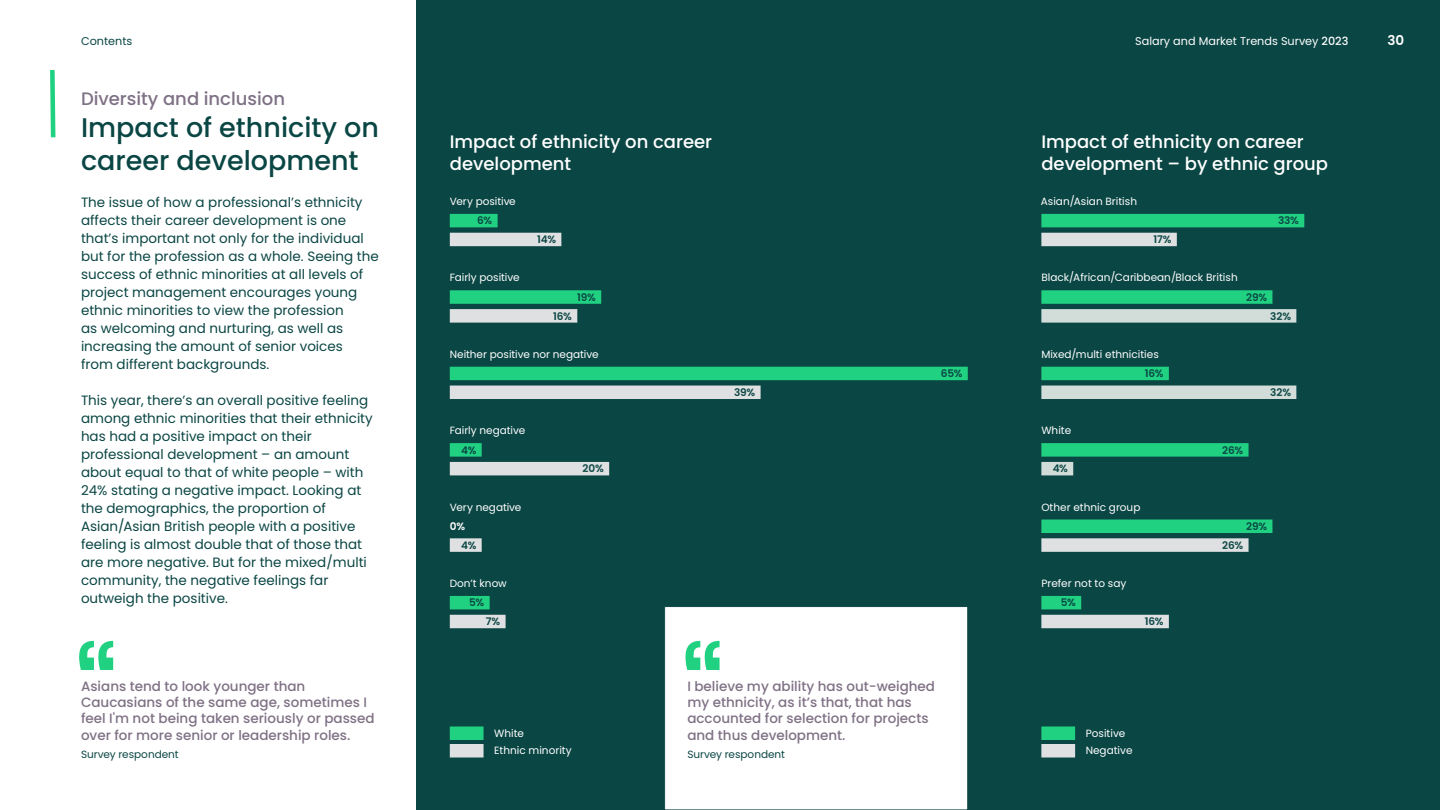
<style>
.page{position:relative;width:1440px;height:810px;background:#fff}
.page>*{position:absolute;margin:0;border:0;box-sizing:border-box;transform-origin:0 0}
.t1{font:500 27px/32.4px "Poppins";color:#0a4644}
.t2{font:500 18px/21.6px "Poppins";color:#fff}
.t3{font:500 18px "Poppins";color:#7f7185}
.t4{font:13.5px/18px "Poppins";color:#0a4644}
.t5{font:500 13.5px/16.2px "Poppins";color:#7f7185}
.t6{font:600 13.5px "Poppins";color:#fff}
.t7{font:11.25px "Poppins";color:#fff}
.t8{font:11.25px "Poppins";color:#0a4644}
.t9{font:10.5px/17.5px "Poppins";color:#fff}
.t10{font:600 10.5px "Poppins";letter-spacing:-.01em;color:#0a4644}
.t11{font:10.5px "Poppins";letter-spacing:-.005em;color:#0a4644}
.t12{font:600 10.5px "Poppins";color:#fff}
.s1{font-weight:500}
</style>
<div class="page">
<div style="left:416px;top:0;width:1024px;height:810px;background:#0a4644"></div>
<svg style="left:50px;top:70px;width:6px;height:68px"></svg>
<div style="left:450px;top:726px;width:34px;height:14px;background:#21d182"></div>
<div style="left:450px;top:744px;width:34px;height:14px;background:#dfe0e1"></div>
<div style="left:1041px;top:726px;width:34px;height:14px;background:#21d182"></div>
<div style="left:1041px;top:744px;width:34px;height:14px;background:#dfe0e1"></div>
<div style="left:450px;top:214px;width:48px;height:13px;background:#21d182"></div>
<div style="left:1041px;top:214px;width:263px;height:13px;background:#21d182"></div>
<div style="left:450px;top:290px;width:151px;height:14px;background:#21d182"></div>
<div style="left:1041px;top:290px;width:231px;height:14px;background:#21d182"></div>
<div style="left:1041px;top:367px;width:128px;height:13px;background:#21d182"></div>
<div style="left:1041px;top:443px;width:208px;height:14px;background:#21d182"></div>
<div style="left:1041px;top:520px;width:231px;height:13px;background:#21d182"></div>
<div style="left:1041px;top:596px;width:40px;height:13px;background:#21d182"></div>
<div style="left:450px;top:367px;width:518px;height:13px;background:#21d182"></div>
<div style="left:450px;top:443px;width:32px;height:14px;background:#21d182"></div>
<div style="left:450px;top:596px;width:40px;height:13px;background:#21d182"></div>
<div style="left:450px;top:233px;width:111px;height:13px;background:#dfe0e1"></div>
<div style="left:1041px;top:233px;width:136px;height:13px;background:#dfe0e1"></div>
<div style="left:450px;top:309px;width:127px;height:14px;background:#dfe0e1"></div>
<div style="left:1041px;top:309px;width:255px;height:14px;background:#d2ddd9"></div>
<div style="left:1041px;top:386px;width:255px;height:13px;background:#d2ddd9"></div>
<div style="left:1041px;top:462px;width:32px;height:13px;background:#d2ddd9"></div>
<div style="left:1041px;top:538px;width:208px;height:14px;background:#dfe0e1"></div>
<div style="left:1041px;top:615px;width:128px;height:13px;background:#dfe0e1"></div>
<div style="left:450px;top:386px;width:311px;height:13px;background:#dfe0e1"></div>
<div style="left:450px;top:462px;width:159px;height:13px;background:#dfe0e1"></div>
<div style="left:450px;top:538px;width:32px;height:14px;background:#dfe0e1"></div>
<div style="left:450px;top:615px;width:56px;height:13px;background:#dfe0e1"></div>
<svg style="left:79px;top:641px;width:34px;height:29px"></svg>
<div style="left:665px;top:607px;width:303px;height:203px;background:#fff"></div>
<div style="left:664px;top:606px;width:304px;height:204px;border:1px solid #0a4644"></div>
<svg style="left:685px;top:641px;width:35px;height:29px"></svg>
<p class="t8" style="left:81px;top:35px;width:53px">Contents</p>
<p class="t7" style="left:1135px;top:35px;width:215px">Salary and Market Trends Survey <span class="s1">2023</span></p>
<p class="t6" style="left:1388px;top:33px;width:18px">30</p>
<h2 class="t3" style="left:81px;top:88px;width:206px">Diversity and inclusion</h2>
<h1 class="t1" style="left:81px;top:112px;width:299px">Impact of ethnicity on career development</h1>
<p class="t4" style="left:81px;top:194px;width:299px">The issue of how a professional’s ethnicity affects their career development is one that’s important not only for the individual but for the profession as a whole. Seeing the success of ethnic minorities at all levels of project management encourages young ethnic minorities to view the profession<br>as welcoming and nurturing, as well as increasing the amount of senior voices<br>from different backgrounds.</p>
<p class="t4" style="left:81px;top:391px;width:293px">This year, there’s an overall positive feeling among ethnic minorities that their ethnicity has had a positive impact on their professional development – an amount about equal to that of white people – with 24% stating a negative impact. Looking at the demographics, the proportion of Asian/Asian British people with a positive feeling is almost double that of those that are more negative. But for the mixed/multi community, the negative feelings far outweigh the positive.</p>
<p class="t5" style="left:81px;top:678px;width:295px">Asians tend to look younger than Caucasians of the same age, sometimes I feel I'm not being taken seriously or passed over for more senior or leadership roles.</p>
<p class="t11" style="left:81px;top:748px;width:99px">Survey respondent</p>
<h2 class="t2" style="left:450px;top:131px;width:264px">Impact of ethnicity on career development</h2>
<h2 class="t2" style="left:1041px;top:131px;width:288px">Impact of ethnicity on career development – by ethnic group</h2>
<p class="t9" style="left:450px;top:193px;width:68px">Very positive</p>
<p class="t9" style="left:1041px;top:193px;width:98px">Asian/Asian British</p>
<p class="t10" style="left:477px;top:215px;width:17px">6%</p>
<p class="t10" style="left:1278px;top:215px;width:22px">33%</p>
<p class="t10" style="left:537px;top:233px;width:20px">14%</p>
<p class="t10" style="left:1154px;top:233px;width:19px">17%</p>
<p class="t9" style="left:450px;top:269px;width:71px">Fairly positive</p>
<p class="t9" style="left:1041px;top:269px;width:198px">Black/African/Caribbean/Black British</p>
<p class="t10" style="left:577px;top:291px;width:20px">19%</p>
<p class="t10" style="left:1246px;top:291px;width:23px">29%</p>
<p class="t10" style="left:553px;top:310px;width:20px">16%</p>
<p class="t10" style="left:1270px;top:310px;width:22px">32%</p>
<p class="t9" style="left:450px;top:346px;width:150px">Neither positive nor negative</p>
<p class="t9" style="left:1041px;top:346px;width:119px">Mixed/multi ethnicities</p>
<p class="t10" style="left:941px;top:367px;width:23px">65%</p>
<p class="t10" style="left:1145px;top:367px;width:20px">16%</p>
<p class="t10" style="left:734px;top:386px;width:23px">39%</p>
<p class="t9" style="left:450px;top:422px;width:77px">Fairly negative</p>
<p class="t9" style="left:1041px;top:422px;width:31px">White</p>
<p class="t10" style="left:461px;top:444px;width:17px">4%</p>
<p class="t10" style="left:583px;top:463px;width:23px">20%</p>
<p class="t10" style="left:1053px;top:463px;width:17px">4%</p>
<p class="t9" style="left:450px;top:498px;width:73px">Very negative</p>
<p class="t9" style="left:1041px;top:498px;width:101px">Other ethnic group</p>
<p class="t12" style="left:450px;top:520px;width:17px">0%</p>
<p class="t10" style="left:461px;top:539px;width:17px">4%</p>
<p class="t9" style="left:450px;top:575px;width:59px">Don’t know</p>
<p class="t9" style="left:1041px;top:575px;width:87px">Prefer not to say</p>
<p class="t10" style="left:469px;top:597px;width:17px">5%</p>
<p class="t10" style="left:1061px;top:597px;width:17px">5%</p>
<p class="t10" style="left:486px;top:615px;width:16px">7%</p>
<p class="t10" style="left:1145px;top:615px;width:20px">16%</p>
<p class="t5" style="left:687px;top:678px;width:249px">I believe my ability has out-weighed my ethnicity, as it’s that, that has accounted for selection for projects and thus development.</p>
<p class="t11" style="left:687px;top:748px;width:99px">Survey respondent</p>
<p class="t9" style="left:494px;top:724px;width:79px">White<br>Ethnic minority</p>
<p class="t9" style="left:1086px;top:724px;width:48px">Positive<br>Negative</p>
<p class="t10" style="left:1222px;top:444px;width:23px">26%</p>
<p class="t10" style="left:1270px;top:386px;width:22px">32%</p>
<p class="t10" style="left:1246px;top:520px;width:23px">29%</p>
<p class="t10" style="left:1222px;top:539px;width:23px">26%</p>
</div>
